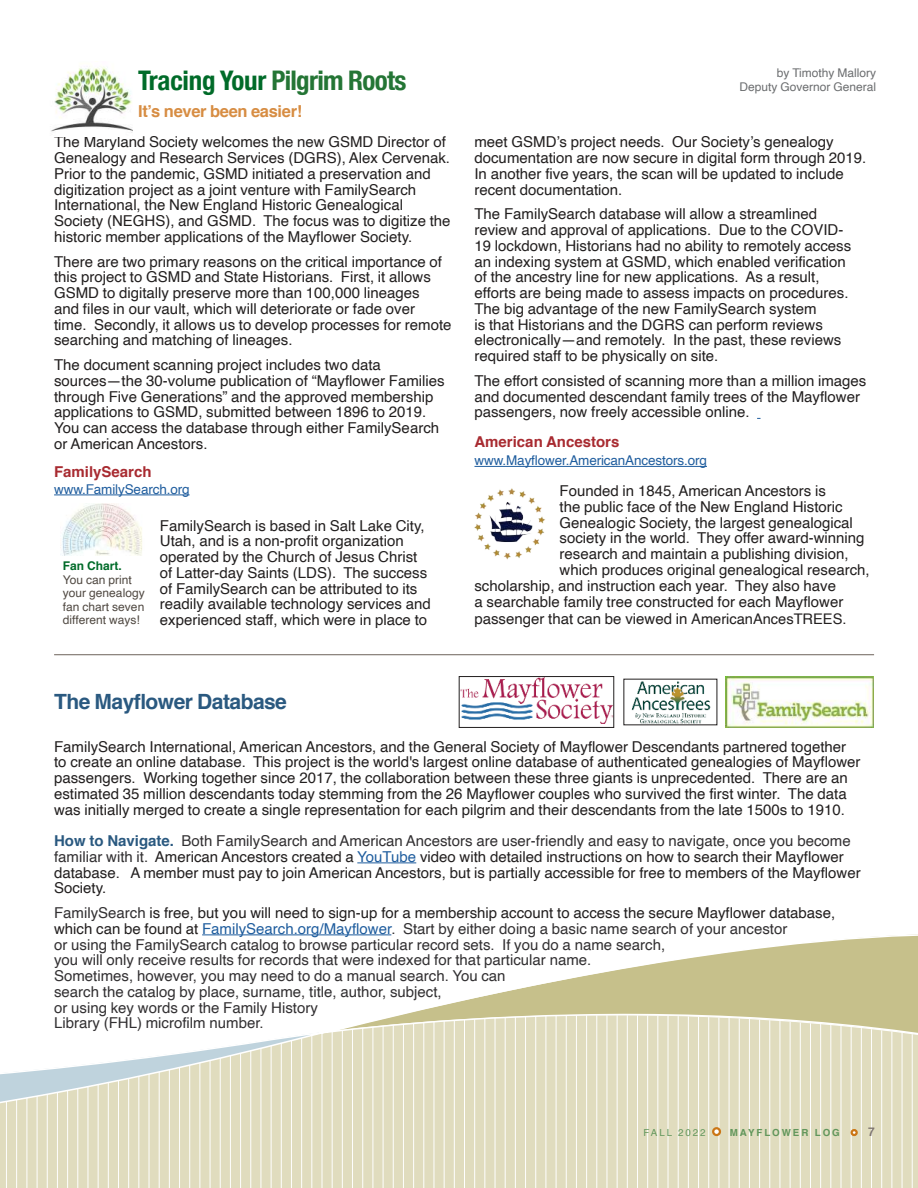
<style>
.page{position:relative;width:918px;height:1188px;background:#fff}
.page>*{position:absolute;margin:0;border:0;box-sizing:border-box;transform-origin:0 0}
.t1{font:700 condensed 27px "Helvetica Neue";letter-spacing:-.025em;color:#247535}
.t2{font:700 21px "Helvetica";letter-spacing:-.025em;color:#2a5980}
.t3{font:700 16.5px "Helvetica";letter-spacing:-.02em;color:#d78d43}
.t4{font:15px/15.8px "Helvetica";color:#221f1f}
.t5{font:15px/15.8px "Helvetica";color:#323032}
.t6{font:700 15px "Helvetica";color:#a82b31}
.t7{font:13.5px "Helvetica";letter-spacing:-.01em;color:#1f5d9e}
.t8{font:12px/13.5px "Helvetica";color:#504942}
.t9{font:12px/13.5px "Helvetica";color:#6c6e70;text-align:right}
.t10{font:700 12px "Helvetica";color:#006b29}
.t11{font:700 12px "Helvetica";color:#7e756f}
.t12{font:700 9.75px "Helvetica";letter-spacing:.2em;color:#61965b}
.t13{font:9.75px "Helvetica";letter-spacing:.2em;color:#61965b}
.s1{color:#006b29}
.s2{font-size:14.7px}
.s3{font-weight:700;color:#2a5980}
.s4{color:#323032}
.s5{color:#1f5d9e}
.s6{color:#221f1f}
</style>
<div class="page">
<hr style="left:474px;top:466px;width:233px;height:1px;background:#1f5d9e">
<hr style="left:54px;top:495px;width:136px;height:1px;background:#1f5d9e">
<img style="left:62px;top:503px;width:80px;height:52px">
<img style="left:631px;top:681px;width:80px;height:42px">
<img style="left:461px;top:678px;width:151px;height:46px">
<div style="left:459px;top:676px;width:155px;height:52px;border:1px solid #221f1f"></div>
<img style="left:474px;top:488px;width:71px;height:72px">
<hr style="left:54px;top:654px;width:820px;height:1px;background:#6c625a">
<hr style="left:357px;top:863px;width:59px;height:1px;background:#1f5d9e">
<img style="left:726px;top:677px;width:147px;height:50px">
<img style="left:51px;top:67px;width:82px;height:66px">
<svg style="left:0;top:934px;width:918px;height:254px"></svg>
<div style="left:713px;top:1128px;width:7px;height:7px;background:#fff;border-radius:50%"></div>
<div style="left:712px;top:1127px;width:9px;height:9px;border:2px solid #cb7616;border-radius:50%"></div>
<div style="left:851px;top:1129px;width:7px;height:7px;border:2px solid #cb7616;border-radius:50%"></div>
<h1 class="t1" style="left:138px;top:70px;width:270px"><span class="s1">Tracing Your</span> Pilgrim Roots</h1>
<p class="t3" style="left:138px;top:98px;width:166px">It’s never been easier!</p>
<p class="t4" style="left:54px;top:135px;width:398px">The Maryland Society welcomes the new GSMD Director of Genealogy and Research Services (DGRS), Alex Cervenak.<br>Prior to the pandemic, GSMD initiated a preservation and digitization project as a joint venture with FamilySearch International, the New England Historic Genealogical Society (NEGHS), and GSMD. The focus was to digitize the historic member applications of the Mayflower Society.</p>
<p class="t4" style="left:54px;top:255px;width:399px">There are two primary reasons on the critical importance of this project to GSMD and State Historians. First, it allows GSMD to digitally preserve more than 100,000 lineages<br>and files in our vault, which will deteriorate or fade over<br>time. Secondly, it allows us to develop processes for remote searching and matching of lineages.</p>
<p class="t4" style="left:54px;top:358px;width:392px">The document scanning project includes two data sources—the 30-volume publication of “Mayflower Families through Five Generations” and the approved membership applications to GSMD, submitted between 1896 to 2019.<br>You can access the database through either FamilySearch or American Ancestors.</p>
<p class="t6" style="left:54px;top:466px;width:99px">FamilySearch</p>
<p class="t7" style="left:54px;top:483px;width:137px">www.FamilySearch.org</p>
<p class="t4" style="left:160px;top:519px;width:272px">FamilySearch is based in Salt Lake City, Utah, and is a non-profit organization operated by the Church of Jesus Christ of Latter-day Saints (LDS). The success of FamilySearch can be attributed to its readily available technology services and experienced staff, which were in place to</p>
<p class="t10" style="left:63px;top:561px;width:61px">Fan Chart.</p>
<p class="t8" style="left:63px;top:574px;width:83px">You can print your genealogy fan chart seven different ways!</p>
<p class="t9" style="left:740px;top:67px;width:138px">by Timothy Mallory<br>Deputy Governor General</p>
<p class="t4" style="left:474px;top:135px;width:393px">meet GSMD’s project needs. Our Society’s genealogy documentation are now secure in digital form through 2019.<br>In another five years, the scan will be updated to include recent documentation.</p>
<p class="t4" style="left:474px;top:207px;width:378px">The FamilySearch database will allow a streamlined review and approval of applications. Due to the COVID-19 lockdown, Historians had no ability to remotely access an indexing system at GSMD, which enabled verification of the ancestry line for new applications. As a result, efforts are being made to assess impacts on procedures.<br>The big advantage of the new FamilySearch system<br>is that Historians and the DGRS can perform reviews electronically—and remotely. In the past, these reviews required staff to be physically on site.</p>
<p class="t4" style="left:474px;top:374px;width:393px">The effort consisted of scanning more than a million images and documented descendant family trees of the Mayflower passengers, now freely accessible online.</p>
<p class="t6" style="left:474px;top:436px;width:146px">American Ancestors</p>
<p class="t7" style="left:474px;top:455px;width:234px">www.Mayflower.AmericanAncestors.org</p>
<p class="t4" style="left:560px;top:484px;width:268px">Founded in 1845, American Ancestors is</p>
<p class="t4" style="left:560px;top:500px;width:285px">the public face of the New England Historic</p>
<p class="t4" style="left:560px;top:516px;width:295px">Genealogic Society, the largest genealogical</p>
<p class="t4" style="left:560px;top:531px;width:306px">society in the world. They offer award-winning</p>
<p class="t4" style="left:560px;top:547px;width:290px">research and maintain a publishing division,</p>
<p class="t4" style="left:560px;top:563px;width:312px">which produces original genealogical research,</p>
<p class="t4" style="left:474px;top:579px;width:363px">scholarship, and instruction each year. They also have</p>
<p class="t4" style="left:474px;top:595px;width:370px">a searchable family tree constructed for each Mayflower</p>
<p class="t4" style="left:474px;top:612px;width:374px">passenger that can be viewed in <span class="s2">AmericanAncesTREES.</span></p>
<h2 class="t2" style="left:54px;top:693px;width:234px">The Mayflower Database</h2>
<p class="t4" style="left:54px;top:739px;width:808px">FamilySearch International, American Ancestors, and the General Society of Mayflower Descendants partnered together to create an online database. This project is the world's largest online database of authenticated genealogies of Mayflower passengers. Working together since 2017, the collaboration between these three giants is unprecedented. There are an estimated 35 million descendants today stemming from the 26 Mayflower couples who survived the first winter. The data was initially merged to create a single representation for each pilgrim and their descendants from the late 1500s to 1910.</p>
<p class="t4" style="left:54px;top:834px;width:808px"><span class="s3">How to Navigate.</span> <span class="s4">Both FamilySearch and American Ancestors are user-friendly and easy to navigate, once you become familiar with it.</span> American Ancestors created a <span class="s5">YouTube</span> video with detailed instructions on how to search their Mayflower database. A member must pay to join American Ancestors, but is partially accessible for free to members of the Mayflower Society.</p>
<p class="t5" style="left:54px;top:906px;width:783px">FamilySearch <span class="s6">is free, but you will need to sign-up for a membership account to access the secure Mayflower database, which can be found at</span> <span class="s5">FamilySearch.org/Mayflower</span>. Start by either doing a basic name search of your ancestor<br>or using the FamilySearch catalog to browse particular record sets. If you do a name search,<br>you will only receive results for records that were indexed for that particular name.<br>Sometimes, however, you may need to do a manual search. You can<br>search the catalog by place, surname, title, author, subject,<br>or using key words or the Family History<br>Library (FHL) microfilm number.</p>
<p class="t13" style="left:644px;top:1129px;width:64px">FALL 2022</p>
<p class="t12" style="left:730px;top:1129px;width:111px">MAYFLOWER LOG</p>
<p class="t11" style="left:868px;top:1127px;width:8px">7</p>
</div>
